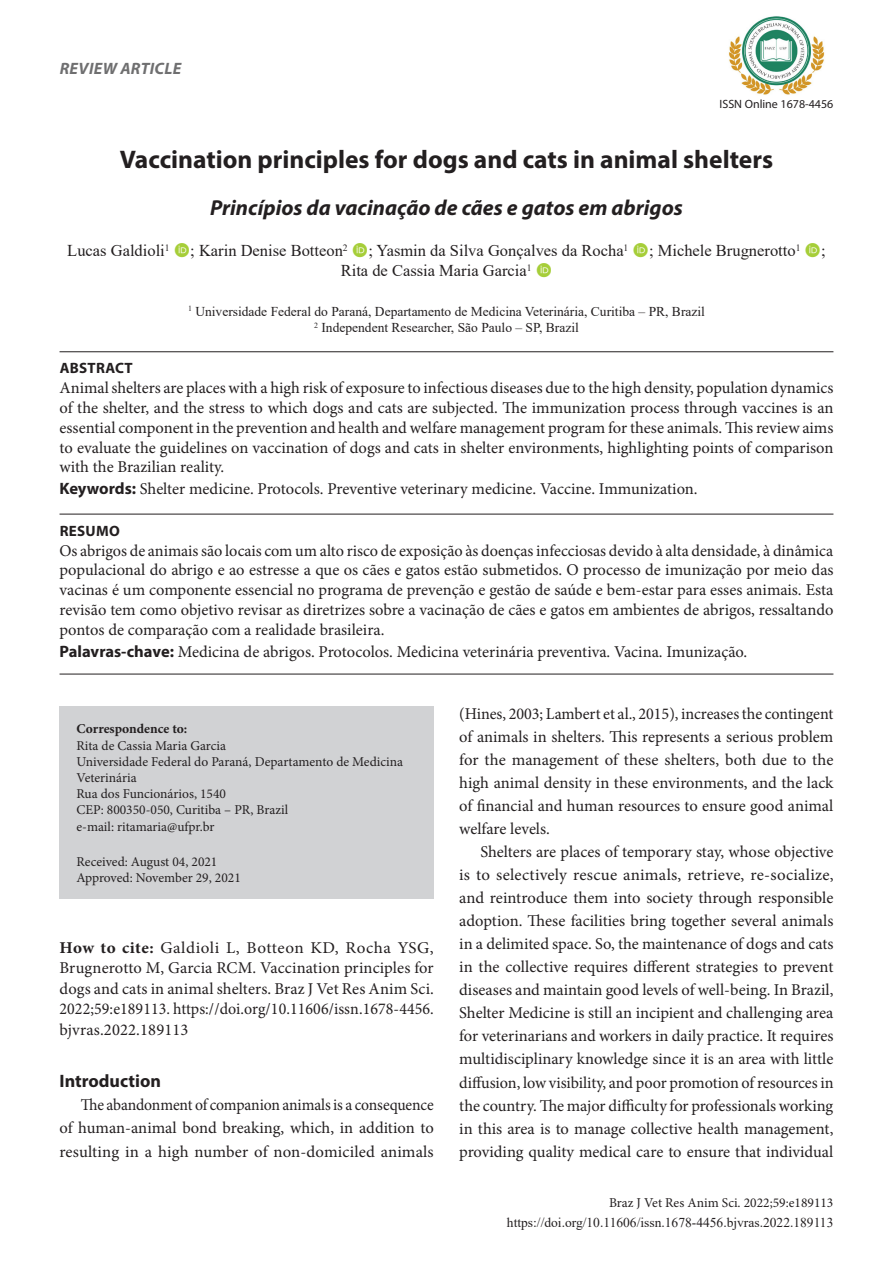
<style>
.page{position:relative;width:893px;height:1263px;background:#fff}
.page>*{position:absolute;margin:0;border:0;box-sizing:border-box;transform-origin:0 0}
.ArticleTitle{font:700 25.5px "Myriad Pro";color:#231f20}
.ArticleTitle-Trans1{font:italic 700 21.75px "Myriad Pro";color:#231f20}
.Heading1{font:700 18px "Myriad Pro";color:#231f20}
.Paragraph{font:16.5px/23.1px "Minion Pro";color:#231f20;text-align:justify}
.Abstract-Trans1{font:16.5px/19.8px "Minion Pro";color:#231f20;text-align:justify}
.Abstract{font:16.5px/19.8px "Minion Pro";color:#231f20;text-align:justify}
.HowToCite{font:16.5px/20.5px "Minion Pro";letter-spacing:.005em;color:#231f20;text-align:justify;scale:1.04 1}
.Paragraph-2{font:16.5px/23.2px "Minion Pro";color:#231f20;text-align:justify;scale:.95 1}
.Authors{font:16.5px "Times New Roman";color:#231f20}
.Keywords-Trans1{font:16.5px "Minion Pro";color:#231f20}
.Keywords{font:16.5px "Minion Pro";color:#231f20}
.t1{font:italic 700 16.5px "Myriad Pro";letter-spacing:.02em;color:#6f6f70}
.AbstractTitle{font:700 15px "Myriad Pro";letter-spacing:.02em;color:#231f20}
.AbstractTitle-Trans1{font:700 15px "Myriad Pro";letter-spacing:.02em;color:#231f20}
.Correspondence{font:13.5px/16.2px "Minion Pro";color:#231f20}
.Affiliations{font:13.5px "Times New Roman";color:#231f20}
.History{font:13.5px/16.2px "Minion Pro";color:#231f20}
.CorrespondenceTitle{font:700 13.5px "Minion Pro";color:#231f20}
.t2{font:12px "Myriad Pro";color:#231f20}
.s1{font-family:"Myriad Pro";font-weight:700}
.s2{font-weight:700}
</style>
<div class="page">
<img style="left:728px;top:16px;width:97px;height:79px">
<hr style="left:60px;top:351px;width:773px;height:1px;background:#231f20">
<hr style="left:60px;top:514px;width:773px;height:1px;background:#231f20">
<hr style="left:60px;top:674px;width:773px;height:1px;background:#231f20">
<div style="left:60px;top:707px;width:374px;height:192px;background:#d1d2d4"></div>
<p class="t1" style="left:60px;top:58px;width:123px">REVIEW ARTICLE</p>
<p class="t2" style="left:720px;top:96px;width:115px">ISSN Online 1678-4456</p>
<p class="ArticleTitle" style="left:120px;top:143px;width:655px">Vaccination principles for dogs and cats in animal shelters</p>
<p class="ArticleTitle-Trans1" style="left:210px;top:194px;width:474px">Princípios da vacinação de cães e gatos em abrigos</p>
<p class="Authors" style="left:67px;top:239px;width:104px">Lucas Galdioli<sup>1</sup></p>
<p class="Authors" style="left:190px;top:239px;width:159px">; Karin Denise Botteon<sup>2</sup></p>
<p class="Authors" style="left:368px;top:239px;width:262px">; Yasmin da Silva Gonçalves da Rocha<sup>1</sup></p>
<p class="Authors" style="left:649px;top:239px;width:153px">; Michele Brugnerotto<sup>1</sup></p>
<p class="Authors" style="left:821px;top:239px;width:6px">;</p>
<p class="Authors" style="left:341px;top:259px;width:192px">Rita de Cassia Maria Garcia<sup>1</sup></p>
<p class="Affiliations" style="left:188px;top:302px;width:518px"><sup>1</sup> Universidade Federal do Paraná, Departamento de Medicina Veterinária, Curitiba – PR, Brazil</p>
<p class="Affiliations" style="left:314px;top:318px;width:266px"><sup>2</sup> Independent Researcher, São Paulo – SP, Brazil</p>
<p class="AbstractTitle" style="left:60px;top:359px;width:75px">ABSTRACT</p>
<p class="Abstract" style="left:60px;top:378px;width:775px">Animal shelters are places with a high risk of exposure to infectious diseases due to the high density, population dynamics of the shelter, and the stress to which dogs and cats are subjected. The immunization process through vaccines is an essential component in the prevention and health and welfare management program for these animals. This review aims to evaluate the guidelines on vaccination of dogs and cats in shelter environments, highlighting points of comparison with the Brazilian reality.</p>
<p class="Keywords" style="left:60px;top:478px;width:640px"><span class="s1">Keywords:</span> Shelter medicine. Protocols. Preventive veterinary medicine. Vaccine. Immunization.</p>
<p class="AbstractTitle-Trans1" style="left:60px;top:521px;width:62px">RESUMO</p>
<p class="Abstract-Trans1" style="left:60px;top:540px;width:775px">Os abrigos de animais são locais com um alto risco de exposição às doenças infecciosas devido à alta densidade, à dinâmica populacional do abrigo e ao estresse a que os cães e gatos estão submetidos. O processo de imunização por meio das vacinas é um componente essencial no programa de prevenção e gestão de saúde e bem-estar para esses animais. Esta revisão tem como objetivo revisar as diretrizes sobre a vacinação de cães e gatos em ambientes de abrigos, ressaltando pontos de comparação com a realidade brasileira.</p>
<p class="Keywords-Trans1" style="left:60px;top:640px;width:689px"><span class="s1">Palavras-chave:</span> Medicina de abrigos. Protocolos. Medicina veterinária preventiva. Vacina. Imunização.</p>
<p class="CorrespondenceTitle" style="left:77px;top:720px;width:112px">Correspondence to:</p>
<p class="Correspondence" style="left:77px;top:737px;width:328px">Rita de Cassia Maria Garcia<br>Universidade Federal do Paraná, Departamento de Medicina<br>Veterinária<br>Rua dos Funcionários, 1540<br>CEP: 800350-050, Curitiba – PR, Brazil<br>e-mail: ritamaria@ufpr.br</p>
<p class="History" style="left:77px;top:854px;width:166px">Received: August 04, 2021<br>Approved: November 29, 2021</p>
<p class="HowToCite" style="left:60px;top:937px;width:361px"><span class="s2">How to cite:</span> Galdioli L, Botteon KD, Rocha YSG, Brugnerotto M, Garcia RCM. Vaccination principles for dogs and cats in animal shelters. Braz J Vet Res Anim Sci.<br>2022;59:e189113. https://doi.org/10.11606/issn.1678-4456. bjvras.2022.189113</p>
<p class="Heading1" style="left:60px;top:1069px;width:103px">Introduction</p>
<p class="Paragraph-2" style="left:60px;top:1093px;width:395px;text-indent:21px">The abandonment of companion animals is a consequence of human-animal bond breaking, which, in addition to resulting in a high number of non-domiciled animals</p>
<p class="Paragraph" style="left:459px;top:702px;width:376px">(Hines, 2003; Lambert et al., 2015), increases the contingent of animals in shelters. This represents a serious problem for the management of these shelters, both due to the high animal density in these environments, and the lack of financial and human resources to ensure good animal welfare levels.</p>
<p class="Paragraph" style="left:459px;top:840px;width:376px;text-indent:21px">Shelters are places of temporary stay, whose objective is to selectively rescue animals, retrieve, re-socialize, and reintroduce them into society through responsible adoption. These facilities bring together several animals in a delimited space. So, the maintenance of dogs and cats in the collective requires different strategies to prevent diseases and maintain good levels of well-being. In Brazil, Shelter Medicine is still an incipient and challenging area for veterinarians and workers in daily practice. It requires multidisciplinary knowledge since it is an area with little diffusion, low visibility, and poor promotion of resources in the country. The major difficulty for professionals working in this area is to manage collective health management, providing quality medical care to ensure that individual</p>
<p class="Correspondence" style="left:609px;top:1194px;width:226px">Braz J Vet Res Anim Sci. 2022;59:e189113</p>
<p class="Affiliations" style="left:507px;top:1213px;width:328px">https://doi.org/10.11606/issn.1678-4456.bjvras.2022.189113</p>
</div>
